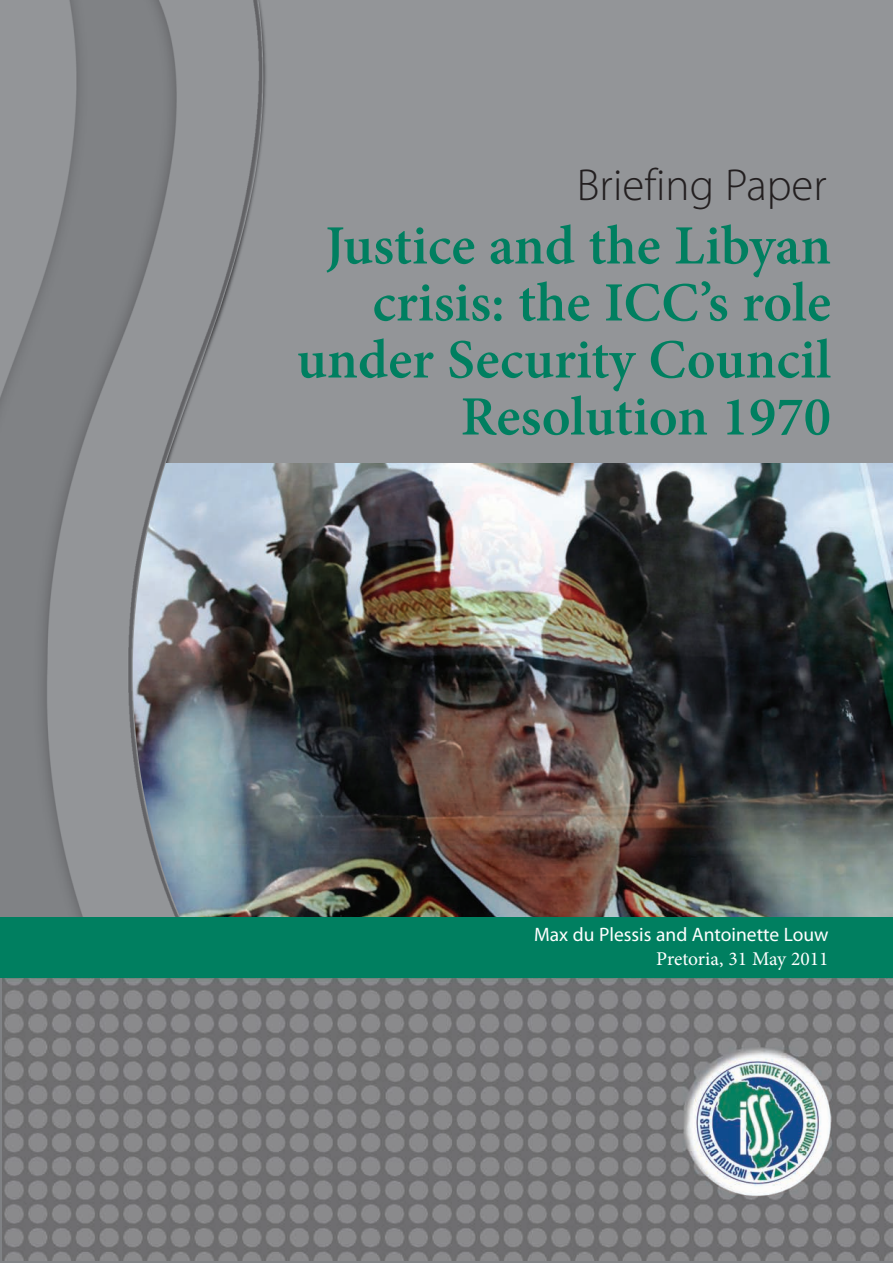
<style>
.page{position:relative;width:893px;height:1263px;background:#fff}
.page>*{position:absolute;margin:0;border:0;box-sizing:border-box;transform-origin:0 0}
.t1{font:600 55.5px/57px "Minion Pro";color:#007f60;text-align:right}
.t2{font:300 45px "Myriad Pro";color:#231f20}
.t3{font:19.5px "Myriad Pro";color:#fff}
.t4{font:19.5px "Minion Pro";color:#fff}
</style>
<div class="page">
<div style="left:265px;top:0;width:628px;height:464px;background:#939598"></div>
<img style="left:3px;top:978px;width:890px;height:283px">
<img style="left:265px;top:464px;width:628px;height:453px">
<img style="left:0;top:0;width:265px;height:917px">
<div style="left:0;top:917px;width:893px;height:61px;background:#007f60"></div>
<p class="t2" style="left:577px;top:168px;width:251px">Briefing Paper</p>
<p class="t1" style="left:297px;top:222px;width:536px">Justice and the Libyan crisis: the ICC’s role under Security Council<br>Resolution 1970</p>
<p class="t3" style="left:534px;top:927px;width:296px">Max du Plessis and Antoinette Louw</p>
<p class="t4" style="left:656px;top:952px;width:174px">Pretoria, 31 May 2011</p>
</div>
